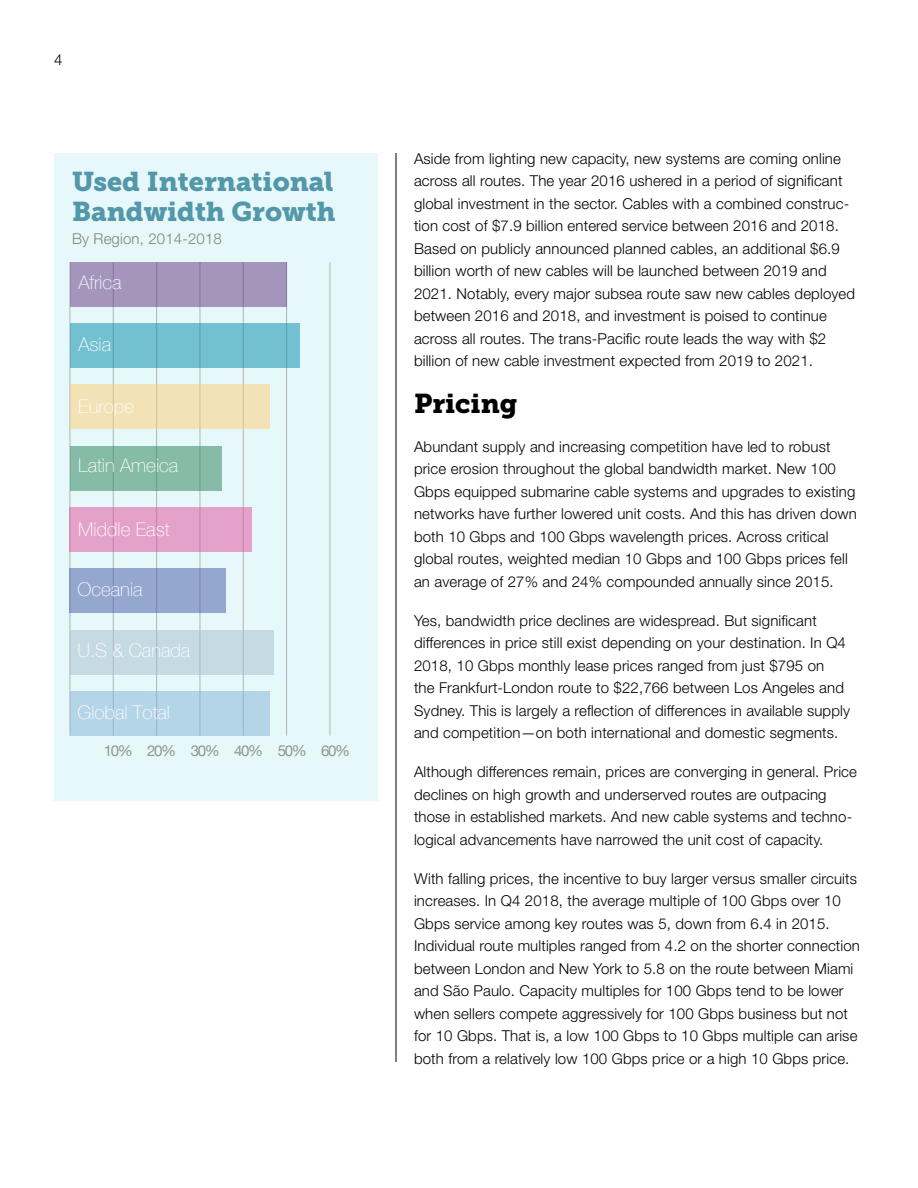
<style>
.page{position:relative;width:918px;height:1188px;background:#fff}
.page>*{position:absolute;margin:0;border:0;box-sizing:border-box;transform-origin:0 0}
.t1{font:27px/30px "Museo Slab 900";color:#5397aa}
.t2{font:27px "Museo Slab 900";color:#000}
.t3{font:100 18.75px "Helvetica Neue";color:#fff}
.t4{font:300 15px/22.5px "Helvetica Neue LT Pro";letter-spacing:.01em;color:#000}
.t5{font:300 15px "Helvetica Neue LT Pro";letter-spacing:.01em;color:#808285}
.t6{font:15px "Helvetica Neue";letter-spacing:-.09em;color:#939598}
</style>
<div class="page">
<hr style="left:396px;top:153px;width:1px;height:909px;background:#000">
<div style="left:54px;top:153px;width:324px;height:648px;background:#e6f8f9"></div>
<hr style="left:70px;top:262px;width:1px;height:474px;background:#b1b4b6">
<hr style="left:113px;top:262px;width:1px;height:474px;background:#b1b4b6">
<hr style="left:156px;top:262px;width:1px;height:474px;background:#b1b4b6">
<hr style="left:200px;top:262px;width:1px;height:474px;background:#b1b4b6">
<hr style="left:243px;top:262px;width:1px;height:474px;background:#b1b4b6">
<hr style="left:286px;top:262px;width:1px;height:474px;background:#b1b4b6">
<hr style="left:330px;top:262px;width:1px;height:474px;background:#b1b4b6">
<div style="left:70px;top:262px;width:217px;height:44px;background:#a395bb"></div>
<div style="left:70px;top:324px;width:230px;height:44px;background:#73c0d1"></div>
<div style="left:70px;top:385px;width:199px;height:44px;background:#f2e2b5"></div>
<div style="left:70px;top:446px;width:152px;height:44px;background:#86bca7"></div>
<div style="left:70px;top:508px;width:182px;height:44px;background:#e4a2ca"></div>
<div style="left:70px;top:569px;width:156px;height:44px;background:#93a7cf"></div>
<div style="left:70px;top:630px;width:204px;height:44px;background:#c6dae3"></div>
<div style="left:70px;top:691px;width:199px;height:45px;background:#b4d5e7"></div>
<p class="t4" style="left:54px;top:48px;width:10px">4</p>
<h1 class="t1" style="left:72px;top:167px;width:265px">Used International<br>Bandwidth Growth</h1>
<p class="t5" style="left:72px;top:229px;width:151px">By Region, 2014-2018</p>
<p class="t3" style="left:78px;top:268px;width:45px">Africa</p>
<p class="t3" style="left:78px;top:330px;width:34px">Asia</p>
<p class="t3" style="left:78px;top:392px;width:57px">Europe</p>
<p class="t3" style="left:78px;top:451px;width:102px">Latin Ameica</p>
<p class="t3" style="left:78px;top:515px;width:93px">Middle East</p>
<p class="t3" style="left:77px;top:575px;width:67px">Oceania</p>
<p class="t3" style="left:77px;top:636px;width:114px">U.S &amp; Canada</p>
<p class="t3" style="left:77px;top:698px;width:94px">Global Total</p>
<p class="t6" style="left:104px;top:740px;width:248px">10% 20% 30% 40% 50% 60%</p>
<p class="t4" style="left:414px;top:147px;width:443px">Aside from lighting new capacity, new systems are coming online across all routes. The year 2016 ushered in a period of significant global investment in the sector. Cables with a combined construc&shy;tion cost of $7.9 billion entered service between 2016 and 2018.<br>Based on publicly announced planned cables, an additional $6.9 billion worth of new cables will be launched between 2019 and 2021. Notably, every major subsea route saw new cables deployed between 2016 and 2018, and investment is poised to continue across all routes. The trans-Pacific route leads the way with $2 billion of new cable investment expected from 2019 to 2021.</p>
<h1 class="t2" style="left:414px;top:388px;width:105px">Pricing</h1>
<p class="t4" style="left:414px;top:435px;width:444px">Abundant supply and increasing competition have led to robust price erosion throughout the global bandwidth market. New 100<br>Gbps equipped submarine cable systems and upgrades to existing networks have further lowered unit costs. And this has driven down both 10 Gbps and 100 Gbps wavelength prices. Across critical global routes, weighted median 10 Gbps and 100 Gbps prices fell an average of 27% and 24% compounded annually since 2015.</p>
<p class="t4" style="left:414px;top:609px;width:438px">Yes, bandwidth price declines are widespread. But significant differences in price still exist depending on your destination. In Q4<br>2018, 10 Gbps monthly lease prices ranged from just $795 on<br>the Frankfurt-London route to $22,766 between Los Angeles and Sydney. This is largely a reflection of differences in available supply and competition—on both international and domestic segments.</p>
<p class="t4" style="left:414px;top:760px;width:445px">Although differences remain, prices are converging in general. Price declines on high growth and underserved routes are outpacing those in established markets. And new cable systems and techno&shy;logical advancements have narrowed the unit cost of capacity.</p>
<p class="t4" style="left:414px;top:867px;width:447px">With falling prices, the incentive to buy larger versus smaller circuits increases. In Q4 2018, the average multiple of 100 Gbps over 10<br>Gbps service among key routes was 5, down from 6.4 in 2015.<br>Individual route multiples ranged from 4.2 on the shorter connection between London and New York to 5.8 on the route between Miami and São Paulo. Capacity multiples for 100 Gbps tend to be lower when sellers compete aggressively for 100 Gbps business but not for 10 Gbps. That is, a low 100 Gbps to 10 Gbps multiple can arise both from a relatively low 100 Gbps price or a high 10 Gbps price.</p>
</div>
